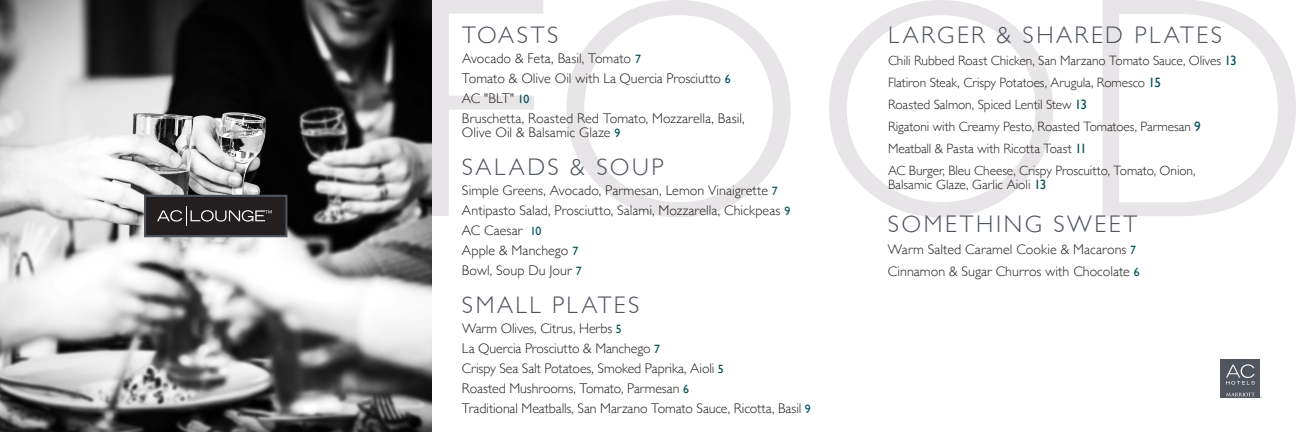
<style>
.page{position:relative;width:1296px;height:432px;background:#fff}
.page>*{position:absolute;margin:0;border:0;box-sizing:border-box;transform-origin:0 0}
.white_BODY{font:300 24px "Gill Sans";letter-spacing:.105em;color:#4f545d}
.white_BODY-2{font:300 14px "Gill Sans";color:#231f20}
.white_BODY-3{font:300 13.5px "Gill Sans";letter-spacing:-.005em;color:#231f20}
.s1{font-weight:400;font-size:12px;color:#004f58}
.s2{font-weight:400;color:#004f58}
</style>
<div class="page">
<svg style="left:432px;top:0;width:111px;height:216px"></svg>
<svg style="left:566px;top:0;width:225px;height:217px"></svg>
<svg style="left:829px;top:0;width:224px;height:217px"></svg>
<svg style="left:1103px;top:2px;width:193px;height:214px"></svg>
<svg style="left:1103px;top:0;width:102px;height:2px"></svg>
<img style="left:0;top:0;width:432px;height:432px">
<div style="left:145px;top:196px;width:141px;height:40px;background:#231f20"></div>
<div style="left:144px;top:195px;width:143px;height:42px;border:2px solid #4f545d"></div>
<svg style="left:157px;top:206px;width:115px;height:20px"></svg>
<div style="left:1221px;top:359px;width:39px;height:31px;background:#4f545d"></div>
<svg style="left:1226px;top:364px;width:29px;height:21px"></svg>
<svg style="left:1221px;top:391px;width:39px;height:7px"></svg>
<svg style="left:1226px;top:393px;width:36px;height:5px"></svg>
<p class="white_BODY" style="left:462px;top:16px;width:98px">TOASTS</p>
<p class="white_BODY-2" style="left:462px;top:47px;width:180px">Avocado &amp; Feta, Basil, Tomato <span class="s1">7</span></p>
<p class="white_BODY-2" style="left:462px;top:67px;width:270px">Tomato &amp; Olive Oil with La Quercia Prosciutto <span class="s1">6</span></p>
<p class="white_BODY-2" style="left:462px;top:87px;width:69px">AC "BLT" <span class="s1">10</span></p>
<p class="white_BODY-2" style="left:462px;top:107px;width:284px">Bruschetta, Roasted Red Tomato, Mozzarella, Basil,</p>
<p class="white_BODY-2" style="left:462px;top:121px;width:160px">Olive Oil &amp; Balsamic Glaze <span class="s1">9</span></p>
<p class="white_BODY" style="left:462px;top:148px;width:203px">SALADS &amp; SOUP</p>
<p class="white_BODY-2" style="left:462px;top:179px;width:317px">Simple Greens, Avocado, Parmesan, Lemon Vinaigrette <span class="s1">7</span></p>
<p class="white_BODY-2" style="left:462px;top:199px;width:330px">Antipasto Salad, Prosciutto, Salami, Mozzarella, Chickpeas <span class="s1">9</span></p>
<p class="white_BODY-2" style="left:462px;top:219px;width:81px">AC Caesar <span class="s1">10</span></p>
<p class="white_BODY-2" style="left:462px;top:239px;width:118px">Apple &amp; Manchego <span class="s1">7</span></p>
<p class="white_BODY-2" style="left:462px;top:259px;width:121px">Bowl, Soup Du Jour <span class="s1">7</span></p>
<p class="white_BODY" style="left:462px;top:286px;width:179px">SMALL PLATES</p>
<p class="white_BODY-2" style="left:462px;top:317px;width:161px">Warm Olives, Citrus, Herbs <span class="s1">5</span></p>
<p class="white_BODY-2" style="left:462px;top:337px;width:200px">La Quercia Prosciutto &amp; Manchego <span class="s1">7</span></p>
<p class="white_BODY-2" style="left:462px;top:357px;width:263px">Crispy Sea Salt Potatoes, Smoked Paprika, Aioli <span class="s1">5</span></p>
<p class="white_BODY-2" style="left:462px;top:377px;width:228px">Roasted Mushrooms, Tomato, Parmesan <span class="s1">6</span></p>
<p class="white_BODY-2" style="left:462px;top:397px;width:350px">Traditional Meatballs, San Marzano Tomato Sauce, Ricotta, Basil <span class="s1">9</span></p>
<p class="white_BODY" style="left:888px;top:16px;width:335px">LARGER &amp; SHARED PLATES</p>
<p class="white_BODY-3" style="left:888px;top:50px;width:350px">Chili Rubbed Roast Chicken, San Marzano Tomato Sauce, Olives <span class="s2">13</span></p>
<p class="white_BODY-3" style="left:888px;top:72px;width:275px">Flatiron Steak, Crispy Potatoes, Arugula, Romesco <span class="s2">15</span></p>
<p class="white_BODY-3" style="left:888px;top:94px;width:201px">Roasted Salmon, Spiced Lentil Stew <span class="s2">13</span></p>
<p class="white_BODY-3" style="left:888px;top:116px;width:314px">Rigatoni with Creamy Pesto, Roasted Tomatoes, Parmesan <span class="s2">9</span></p>
<p class="white_BODY-3" style="left:888px;top:138px;width:200px">Meatball &amp; Pasta with Ricotta Toast <span class="s2">11</span></p>
<p class="white_BODY-3" style="left:888px;top:160px;width:309px">AC Burger, Bleu Cheese, Crispy Proscuitto, Tomato, Onion,</p>
<p class="white_BODY-3" style="left:888px;top:174px;width:160px">Balsamic Glaze, Garlic Aioli <span class="s2">13</span></p>
<p class="white_BODY" style="left:888px;top:205px;width:251px">SOMETHING SWEET</p>
<p class="white_BODY-2" style="left:888px;top:238px;width:250px">Warm Salted Caramel Cookie &amp; Macarons <span class="s1">7</span></p>
<p class="white_BODY-2" style="left:888px;top:260px;width:253px">Cinnamon &amp; Sugar Churros with Chocolate <span class="s1">6</span></p>
</div>
